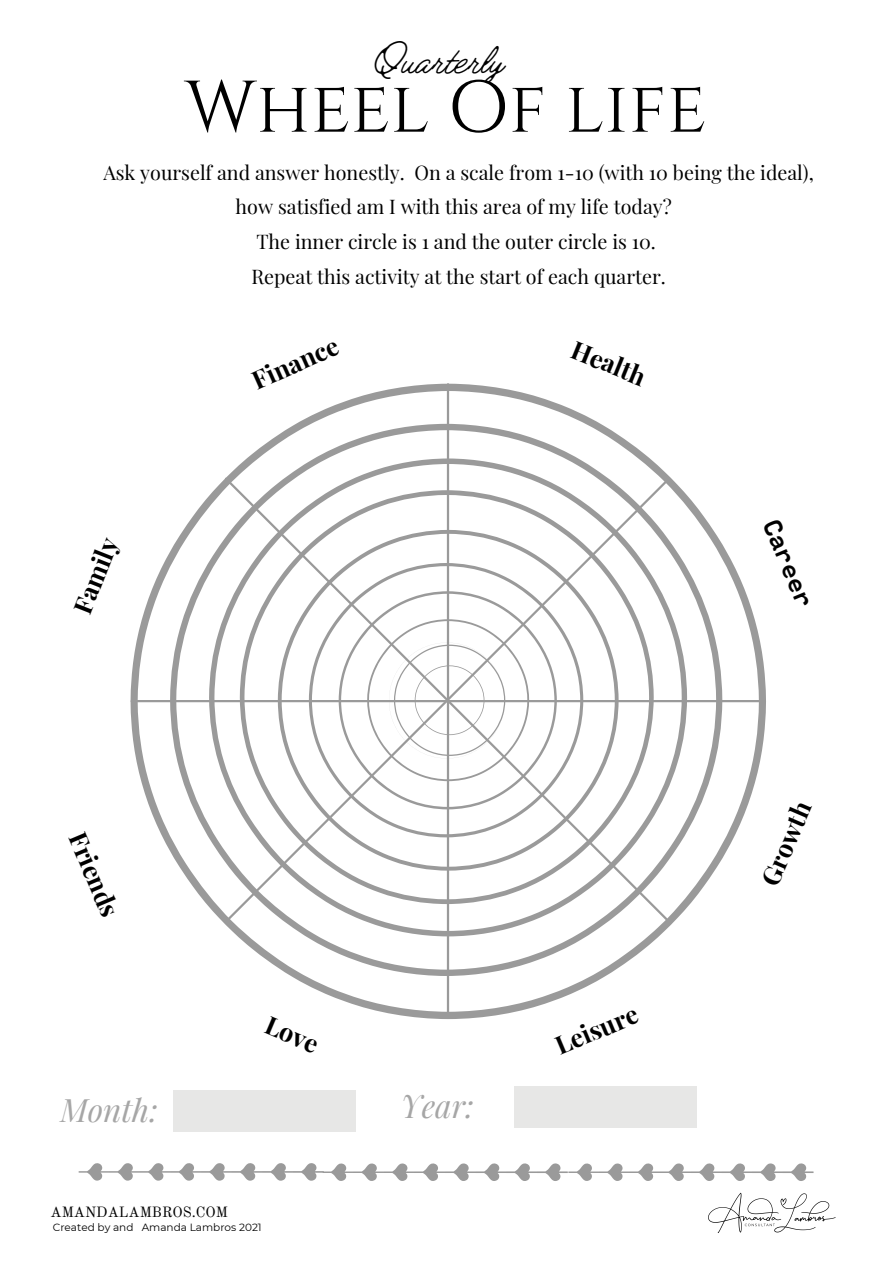
<style>
.page{position:relative;width:893px;height:1264px;background:#fff}
.page>*{position:absolute;margin:0;border:0;box-sizing:border-box;transform-origin:0 0}
.t1{font:72.9px "Cinzel";color:#000}
.t2{font:300 47.1px "Jimmy Script";color:#000}
.t3{font:italic 31.65px "Playfair Display";color:#a6a6a6}
.t4{font:700 25.2px "Playfair Display";color:#000}
.t5{font:700 25.2px "Cartograph Mono CF";color:#000}
.t6{font:19.65px/34.8px "Playfair Display";color:#000;text-align:center}
.t7{font:14.55px "Old Standard";color:#000}
.t8{font:10.5px "Montserrat";color:#000}
</style>
<div class="page">
<svg style="left:130px;top:384px;width:636px;height:635px"></svg>
<svg style="left:170px;top:424px;width:552px;height:552px"></svg>
<hr style="left:447px;top:384px;width:2px;height:633px;background:#9a9a9a">
<hr style="left:132px;top:700px;width:632px;height:2px;background:#9a9a9a">
<svg style="left:225px;top:477px;width:445px;height:445px"></svg>
<svg style="left:367px;top:619px;width:162px;height:162px"></svg>
<div style="left:174px;top:1090px;width:182px;height:41px;background:#e7e7e6"></div>
<svg style="left:79px;top:1163px;width:734px;height:17px"></svg>
<img style="left:708px;top:1192px;width:128px;height:41px">
<div style="left:514px;top:1086px;width:182px;height:41px;background:#e7e7e6"></div>
<h2 class="t2" style="left:374px;top:29px;width:131px">Quarterly</h2>
<h1 class="t1" style="left:184px;top:61px;width:523px">Wheel Of life</h1>
<p class="t6" style="left:103px;top:154px;width:712px">Ask yourself and answer honestly. On a scale from 1-10 (with 10 being the ideal), how satisfied am I with this area of my life today?<br>The inner circle is 1 and the outer circle is 10.<br>Repeat this activity at the start of each quarter.</p>
<p class="t4" style="left:64px;top:606px;width:81px;rotate:-68deg">Family</p>
<p class="t4" style="left:93px;top:826px;width:91px;rotate:67deg">Friends</p>
<h3 class="t3" style="left:60px;top:1087px;width:99px">Month:</h3>
<p class="t4" style="left:246px;top:365px;width:93px;rotate:-24deg">Finance</p>
<p class="t4" style="left:579px;top:332px;width:79px;rotate:22deg">Health</p>
<p class="t4" style="left:274px;top:1007px;width:57px;rotate:23deg">Love</p>
<p class="t4" style="left:549px;top:1030px;width:89px;rotate:-23deg">Leisure</p>
<h3 class="t3" style="left:400px;top:1083px;width:75px">Year:</h3>
<p class="t7" style="left:51px;top:1203px;width:179px">AMANDALAMBROS.COM</p>
<p class="t8" style="left:53px;top:1220px;width:210px">Created by and Amanda Lambros 2021</p>
<p class="t5" style="left:785px;top:514px;width:94px;rotate:67deg">Career</p>
<p class="t4" style="left:752px;top:877px;width:90px;rotate:-67deg">Growth</p>
</div>
